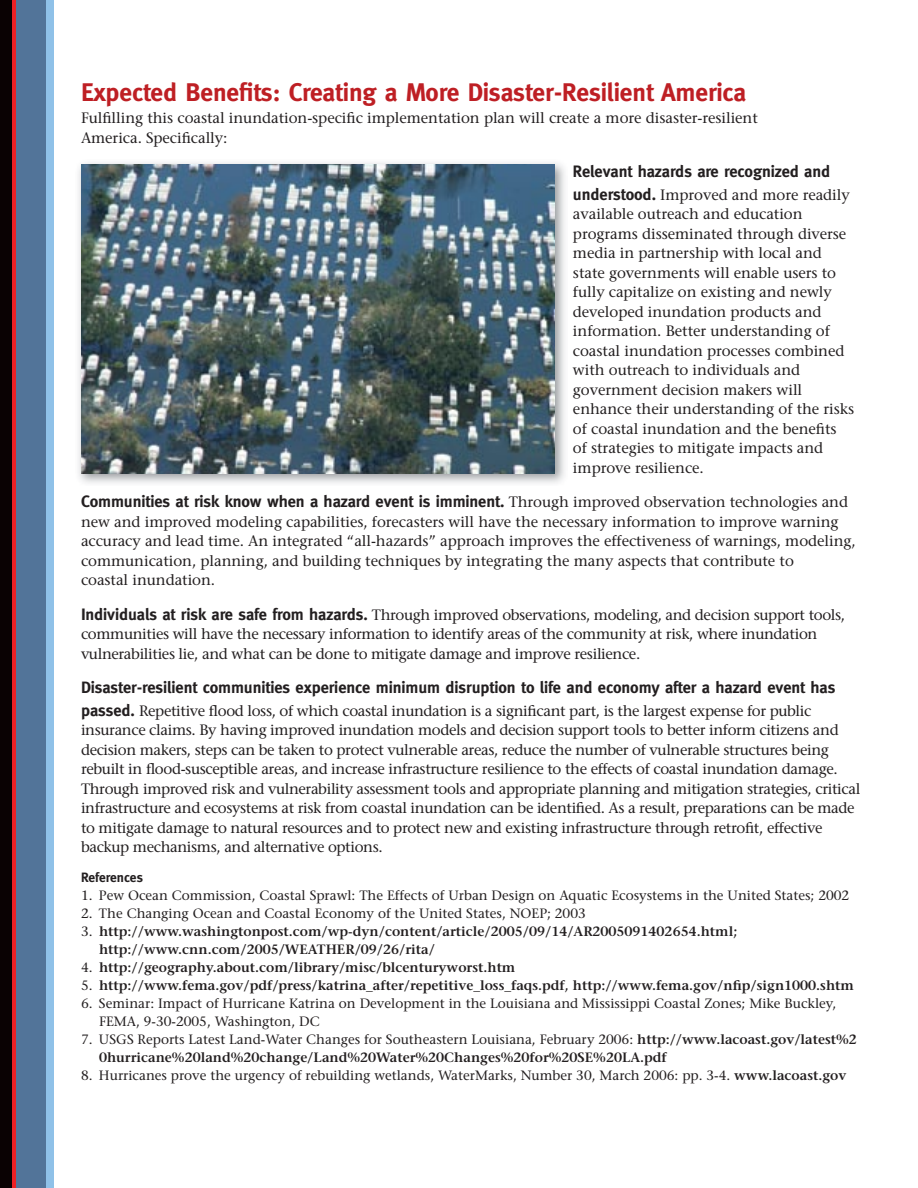
<style>
.page{position:relative;width:918px;height:1188px;background:#fff}
.page>*{position:absolute;margin:0;border:0;box-sizing:border-box;transform-origin:0 0}
.t1{font:700 25.5px "Meta";letter-spacing:-.005em;color:#be1f24}
.t2{font:700 16.5px "Meta";letter-spacing:-.005em;color:#231f20}
.t3{font:15px/19.5px "Stone Serif";letter-spacing:-.025em;color:#231f20}
.t4{font:15px/19.5px "Stone Serif";letter-spacing:-.005em;color:#231f20}
.t5{font:600 13.5px/18px "Stone Serif";color:#231f20}
.t6{font:13.5px/18px "Stone Serif";color:#231f20}
.t7{font:700 13.5px "Meta";color:#231f20}
.s1{font-family:"Meta";font-weight:700;font-size:16.5px}
.s2{font-family:"Stone Serif";font-weight:400;font-size:15px}
.s3{font-weight:400}
.s4{font-weight:600}
</style>
<div class="page">
<div style="left:35px;top:0;width:19px;height:1188px;background:#8fc1e8"></div>
<div style="left:13px;top:0;width:33px;height:1188px;background:#527499"></div>
<svg style="left:11px;top:0;width:5px;height:1188px;background:#bf1a1d"></svg>
<div style="left:0;top:0;width:11px;height:1188px;background:#0a0203"></div>
<img style="left:78px;top:163px;width:487px;height:320px">
<img style="left:81px;top:165px;width:474px;height:308px">
<h1 class="t1" style="left:81px;top:77px;width:667px">Expected Benefits: Creating a More Disaster-Resilient America</h1>
<p class="t4" style="left:81px;top:108px;width:678px">Fulfilling this coastal inundation-specific implementation plan will create a more disaster-resilient<br>America. Specifically:</p>
<p class="t2" style="left:573px;top:162px;width:259px">Relevant hazards are recognized and</p>
<p class="t4" style="left:573px;top:185px;width:283px"><span class="s1">understood.</span> Improved and more readily available outreach and education programs disseminated through diverse media in partnership with local and state governments will enable users to fully capitalize on existing and newly developed inundation products and information. Better understanding of coastal inundation processes combined with outreach to individuals and government decision makers will enhance their understanding of the risks of coastal inundation and the benefits of strategies to mitigate impacts and improve resilience.</p>
<p class="t2" style="left:81px;top:492px;width:769px">Communities at risk know when a hazard event is imminent. <span class="s2">Through improved observation technologies and</span></p>
<p class="t4" style="left:81px;top:512px;width:776px">new and improved modeling capabilities, forecasters will have the necessary information to improve warning accuracy and lead time. An integrated “all-hazards” approach improves the effectiveness of warnings, modeling, communication, planning, and building techniques by integrating the many aspects that contribute to<br>coastal inundation.</p>
<p class="t3" style="left:81px;top:605px;width:766px"><span class="s1">Individuals at risk are safe from hazards.</span> Through improved observations, modeling, and decision support tools, communities will have the necessary information to identify areas of the community at risk, where inundation vulnerabilities lie, and what can be done to mitigate damage and improve resilience.</p>
<p class="t2" style="left:81px;top:678px;width:756px">Disaster-resilient communities experience minimum disruption to life and economy after a hazard event has</p>
<p class="t3" style="left:81px;top:701px;width:781px"><span class="s1">passed.</span> Repetitive flood loss, of which coastal inundation is a significant part, is the largest expense for public insurance claims. By having improved inundation models and decision support tools to better inform citizens and decision makers, steps can be taken to protect vulnerable areas, reduce the number of vulnerable structures being rebuilt in flood-susceptible areas, and increase infrastructure resilience to the effects of coastal inundation damage.<br>Through improved risk and vulnerability assessment tools and appropriate planning and mitigation strategies, critical infrastructure and ecosystems at risk from coastal inundation can be identified. As a result, preparations can be made to mitigate damage to natural resources and to protect new and existing infrastructure through retrofit, effective backup mechanisms, and alternative options.</p>
<p class="t7" style="left:81px;top:870px;width:63px">References</p>
<p class="t6" style="left:81px;top:887px;width:770px">1. Pew Ocean Commission, Coastal Sprawl: The Effects of Urban Design on Aquatic Ecosystems in the United States; 2002</p>
<p class="t6" style="left:81px;top:905px;width:506px">2. The Changing Ocean and Coastal Economy of the United States, NOEP; 2003</p>
<p class="t5" style="left:99px;top:923px;width:640px;text-indent:-18px"><span class="s3">3.</span> http://www.washingtonpost.com/wp-dyn/content/article/2005/09/14/AR2005091402654.html; http://www.cnn.com/2005/WEATHER/09/26/rita/</p>
<p class="t5" style="left:81px;top:959px;width:436px"><span class="s3">4.</span> http://geography.about.com/library/misc/blcenturyworst.htm</p>
<p class="t5" style="left:81px;top:977px;width:775px"><span class="s3">5.</span> http://www.fema.gov/pdf/press/katrina_after/repetitive_loss_faqs.pdf, http://www.fema.gov/nfip/sign1000.shtm</p>
<p class="t6" style="left:99px;top:995px;width:739px;text-indent:-18px">6. Seminar: Impact of Hurricane Katrina on Development in the Louisiana and Mississippi Coastal Zones; Mike Buckley,<br>FEMA, 9-30-2005, Washington, DC</p>
<p class="t5" style="left:99px;top:1031px;width:759px;text-indent:-18px"><span class="s3">7. USGS Reports Latest Land-Water Changes for Southeastern Louisiana, February 2006:</span> http://www.lacoast.gov/latest%2<br>0hurricane%20land%20change/Land%20Water%20Changes%20for%20SE%20LA.pdf</p>
<p class="t6" style="left:81px;top:1067px;width:767px">8. Hurricanes prove the urgency of rebuilding wetlands, WaterMarks, Number 30, March 2006: pp. 3-4. <span class="s4">www.lacoast.gov</span></p>
</div>
